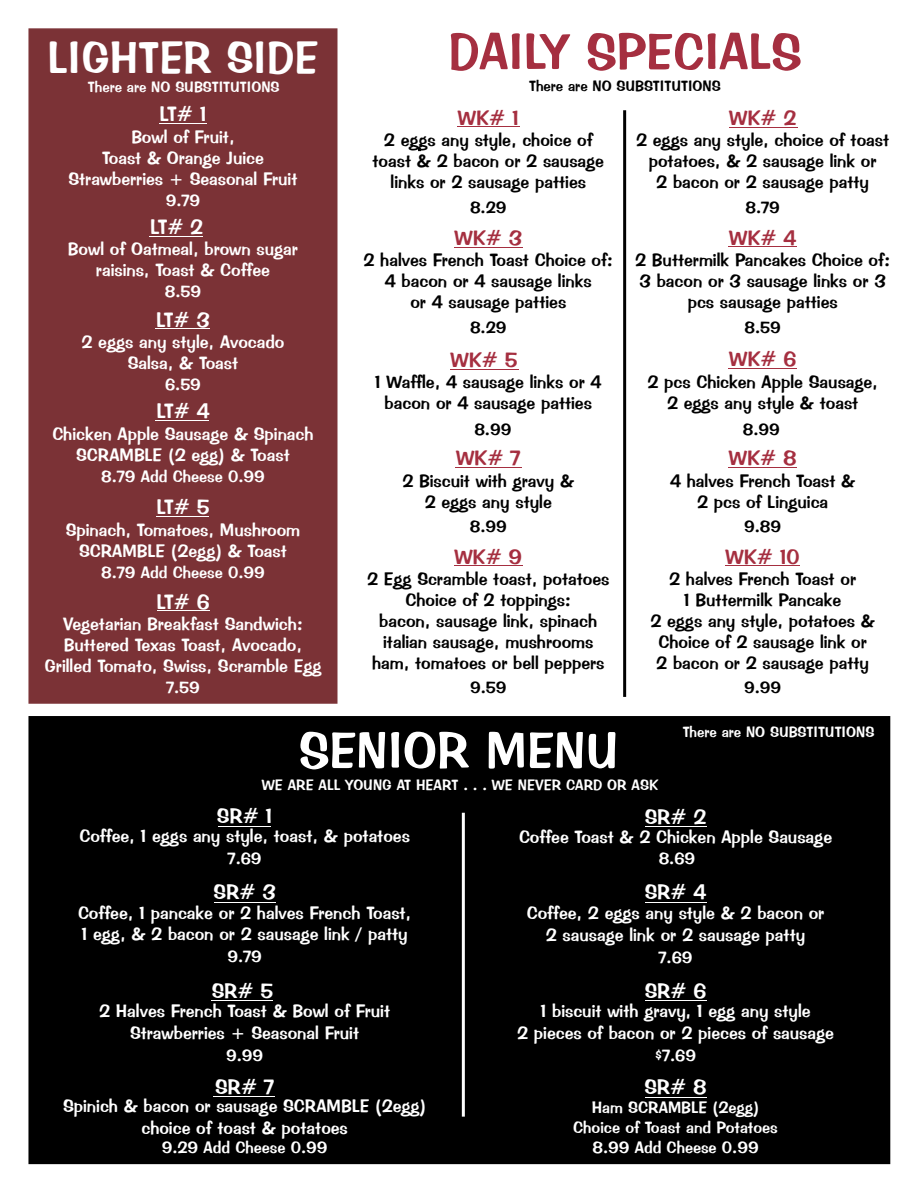
<style>
.page{position:relative;width:918px;height:1188px;background:#fff}
.page>*{position:absolute;margin:0;border:0;box-sizing:border-box;transform-origin:0 0}
.t1{font:51px "Impress BT";color:#a52f40}
.t2{font:51px "Impress BT";color:#fff}
.t3{font:45px "Impress BT";color:#fff}
.t4{font:21px "Impress BT";color:#fff}
.t5{font:21px "Impress BT";color:#a52f40}
.t6{font:18px/21px "Impress BT";color:#fff;text-align:center}
.t7{font:18px/21px "Impress BT";color:#000;text-align:center}
.t8{font:16.5px/19.8px "Impress BT";color:#fff;text-align:center}
.t9{font:16.5px "Impress BT";color:#000}
.t10{font:15px "Impress BT";color:#fff}
.t11{font:15px "Impress BT";color:#000}
.s1{color:#7b3236}
</style>
<div class="page">
<div style="left:28px;top:28px;width:310px;height:676px;background:#7b3236;border:2px solid #7b3236"></div>
<div style="left:29px;top:717px;width:861px;height:446px;background:#000"></div>
<div style="left:28px;top:716px;width:862px;height:448px;border:2px solid #000"></div>
<hr style="left:623px;top:110px;width:3px;height:587px;background:#000">
<hr style="left:462px;top:813px;width:3px;height:304px;background:#fff">
<hr style="left:159px;top:123px;width:48px;height:1px;background:#fff">
<hr style="left:150px;top:236px;width:53px;height:1px;background:#fff">
<hr style="left:155px;top:329px;width:54px;height:1px;background:#fff">
<hr style="left:156px;top:420px;width:53px;height:1px;background:#fff">
<hr style="left:157px;top:516px;width:52px;height:1px;background:#fff">
<hr style="left:158px;top:610px;width:52px;height:1px;background:#fff">
<hr style="left:219px;top:826px;width:52px;height:1px;background:#fff">
<hr style="left:214px;top:902px;width:62px;height:1px;background:#fff">
<hr style="left:212px;top:1000px;width:61px;height:1px;background:#fff">
<hr style="left:213px;top:1096px;width:61px;height:1px;background:#fff">
<hr style="left:645px;top:1097px;width:61px;height:1px;background:#fff">
<hr style="left:645px;top:1001px;width:61px;height:1px;background:#fff">
<hr style="left:645px;top:902px;width:61px;height:1px;background:#fff">
<hr style="left:645px;top:826px;width:61px;height:1px;background:#fff">
<hr style="left:729px;top:127px;width:68px;height:1px;background:#a52f40">
<hr style="left:728px;top:246px;width:69px;height:1px;background:#a52f40">
<hr style="left:728px;top:368px;width:69px;height:1px;background:#a52f40">
<hr style="left:728px;top:467px;width:69px;height:1px;background:#a52f40">
<hr style="left:725px;top:565px;width:75px;height:1px;background:#a52f40">
<hr style="left:454px;top:565px;width:69px;height:1px;background:#a52f40">
<hr style="left:455px;top:467px;width:66px;height:1px;background:#a52f40">
<hr style="left:450px;top:369px;width:68px;height:1px;background:#a52f40">
<hr style="left:454px;top:247px;width:69px;height:1px;background:#a52f40">
<hr style="left:457px;top:126px;width:63px;height:1px;background:#a52f40">
<h2 class="t3" style="left:48px;top:30px;width:272px">LIGHTER SIDE</h2>
<h1 class="t1" style="left:448px;top:20px;width:355px">DAILY SPECIALS</h1>
<p class="t10" style="left:88px;top:78px;width:193px">There are NO SUBSTITUTIONS</p>
<p class="t11" style="left:529px;top:77px;width:193px">There are NO SUBSTITUTIONS</p>
<p class="t4" style="left:159px;top:101px;width:49px">LT# 1</p>
<p class="t6" style="left:68px;top:126px;width:231px">Bowl of Fruit,<br>Toast &amp; Orange Juice<br>Strawberries + Seasonal Fruit</p>
<p class="t8" style="left:166px;top:190px;width:36px">9.79</p>
<p class="t4" style="left:150px;top:214px;width:67px">LT# 2<span class="s1">2</span></p>
<p class="t6" style="left:68px;top:239px;width:232px">Bowl of Oatmeal, brown sugar raisins, Toast &amp; Coffee</p>
<p class="t8" style="left:165px;top:282px;width:38px">8.59</p>
<p class="t4" style="left:156px;top:307px;width:55px">LT# 3</p>
<p class="t6" style="left:82px;top:332px;width:204px">2 eggs any style, Avocado<br>Salsa, &amp; Toast</p>
<p class="t8" style="left:165px;top:375px;width:37px">6.59</p>
<p class="t4" style="left:156px;top:398px;width:55px">LT# 4</p>
<p class="t6" style="left:52px;top:424px;width:263px">Chicken Apple Sausage &amp; Spinach<br>SCRAMBLE (2 egg) &amp; Toast</p>
<p class="t8" style="left:101px;top:467px;width:165px">8.79 Add Cheese 0.99</p>
<p class="t4" style="left:157px;top:494px;width:54px">LT# 5</p>
<p class="t6" style="left:66px;top:519px;width:236px">Spinach, Tomatoes, Mushroom<br>SCRAMBLE (2egg) &amp; Toast</p>
<p class="t8" style="left:101px;top:562px;width:165px">8.79 Add Cheese 0.99</p>
<p class="t4" style="left:156px;top:589px;width:55px">LT# 6</p>
<p class="t6" style="left:44px;top:614px;width:279px">Vegetarian Breakfast Sandwich:<br>Buttered Texas Toast, Avocado,<br>Grilled Tomato, Swiss, Scramble Egg</p>
<p class="t8" style="left:166px;top:678px;width:35px">7.59</p>
<p class="t5" style="left:729px;top:105px;width:69px">WK# 2</p>
<p class="t7" style="left:636px;top:130px;width:255px">2 eggs any style, choice of toast potatoes, &amp; 2 sausage link or<br>2 bacon or 2 sausage patty</p>
<p class="t9" style="left:745px;top:198px;width:36px">8.79</p>
<p class="t5" style="left:458px;top:105px;width:63px">WK# 1</p>
<p class="t7" style="left:373px;top:130px;width:233px">2 eggs any style, choice of toast &amp; 2 bacon or 2 sausage links or 2 sausage patties</p>
<p class="t9" style="left:470px;top:197px;width:38px">8.29</p>
<p class="t5" style="left:455px;top:225px;width:69px">WK# 3</p>
<p class="t7" style="left:364px;top:250px;width:251px">2 halves French Toast Choice of:<br>4 bacon or 4 sausage links<br>or 4 sausage patties</p>
<p class="t5" style="left:729px;top:225px;width:69px">WK# 4</p>
<p class="t7" style="left:635px;top:250px;width:256px">2 Buttermilk Pancakes Choice of:<br>3 bacon or 3 sausage links or 3 pcs sausage patties</p>
<p class="t5" style="left:729px;top:346px;width:69px">WK# 6</p>
<p class="t7" style="left:647px;top:371px;width:232px">2 pcs Chicken Apple Sausage,<br>2 eggs any style &amp; toast</p>
<p class="t9" style="left:745px;top:318px;width:38px">8.59</p>
<p class="t9" style="left:470px;top:318px;width:38px">8.29</p>
<p class="t5" style="left:451px;top:347px;width:68px">WK# 5</p>
<p class="t7" style="left:375px;top:372px;width:228px">1 Waffle, 4 sausage links or 4 bacon or 4 sausage patties</p>
<p class="t9" style="left:743px;top:419px;width:38px">8.99</p>
<p class="t9" style="left:474px;top:419px;width:38px">8.99</p>
<p class="t5" style="left:729px;top:445px;width:69px">WK# 8</p>
<p class="t7" style="left:670px;top:470px;width:187px">4 halves French Toast &amp;<br>2 pcs of Linguica</p>
<p class="t9" style="left:744px;top:517px;width:38px">9.89</p>
<p class="t5" style="left:456px;top:445px;width:66px">WK# 7</p>
<p class="t7" style="left:402px;top:470px;width:173px">2 Biscuit with gravy &amp;<br>2 eggs any style</p>
<p class="t9" style="left:470px;top:516px;width:38px">8.99</p>
<p class="t5" style="left:726px;top:544px;width:76px">WK# 10</p>
<p class="t7" style="left:650px;top:569px;width:226px">2 halves French Toast or<br>1 Buttermilk Pancake<br>2 eggs any style, potatoes &amp;<br>Choice of 2 sausage link or<br>2 bacon or 2 sausage patty</p>
<p class="t9" style="left:744px;top:677px;width:39px">9.99</p>
<p class="t5" style="left:454px;top:544px;width:69px">WK# 9</p>
<p class="t7" style="left:367px;top:569px;width:244px">2 Egg Scramble toast, potatoes<br>Choice of 2 toppings:<br>bacon, sausage link, spinach italian sausage, mushrooms ham, tomatoes or bell peppers</p>
<p class="t9" style="left:470px;top:678px;width:38px">9.59</p>
<h1 class="t2" style="left:299px;top:719px;width:321px">SENIOR MENU</h1>
<p class="t10" style="left:683px;top:722px;width:193px">There are NO SUBSTITUTIONS</p>
<p class="t10" style="left:262px;top:776px;width:398px">WE ARE ALL YOUNG AT HEART . . . WE NEVER CARD OR ASK</p>
<p class="t4" style="left:217px;top:803px;width:57px">SR# 1</p>
<p class="t4" style="left:645px;top:804px;width:63px">SR# 2</p>
<p class="t6" style="left:519px;top:827px;width:315px">Coffee Toast &amp; 2 Chicken Apple Sausage</p>
<p class="t8" style="left:659px;top:849px;width:38px">8.69</p>
<p class="t4" style="left:214px;top:879px;width:64px">SR# 3</p>
<p class="t6" style="left:78px;top:902px;width:335px;line-height:21.6px;text-align:left">Coffee, 1 pancake or 2 halves French Toast,<br>1 egg, &amp; 2 bacon or 2 sausage link / patty</p>
<p class="t4" style="left:212px;top:978px;width:63px">SR# 5</p>
<p class="t6" style="left:99px;top:1000px;width:293px;line-height:21.6px">2 Halves French Toast &amp; Bowl of Fruit<br>Strawberries + Seasonal Fruit</p>
<p class="t6" style="left:79px;top:825px;width:332px">Coffee, 1 eggs any style, toast, &amp; potatoes</p>
<p class="t8" style="left:228px;top:849px;width:35px">7.69</p>
<p class="t4" style="left:645px;top:879px;width:63px">SR# 4</p>
<p class="t6" style="left:527px;top:902px;width:299px;line-height:21.6px">Coffee, 2 eggs any style &amp; 2 bacon or<br>2 sausage link or 2 sausage patty</p>
<p class="t8" style="left:659px;top:947px;width:35px">7.69</p>
<p class="t8" style="left:227px;top:947px;width:36px">9.79</p>
<p class="t4" style="left:645px;top:978px;width:63px">SR# 6</p>
<p class="t6" style="left:517px;top:1000px;width:318px;line-height:21.6px">1 biscuit with gravy, 1 egg any style<br>2 pieces of bacon or 2 pieces of sausage</p>
<p class="t8" style="left:226px;top:1046px;width:39px">9.99</p>
<p class="t8" style="left:655px;top:1046px;width:42px">$7.69</p>
<p class="t4" style="left:215px;top:1074px;width:61px">SR# 7</p>
<p class="t4" style="left:644px;top:1074px;width:64px">SR# 8</p>
<p class="t6" style="left:63px;top:1096px;width:365px;line-height:21.6px">Spinich &amp; bacon or sausage SCRAMBLE (2egg) choice of toast &amp; potatoes</p>
<p class="t8" style="left:162px;top:1138px;width:167px">9.29 Add Cheese 0.99</p>
<p class="t8" style="left:573px;top:1098px;width:206px">Ham SCRAMBLE (2egg)<br>Choice of Toast and Potatoes</p>
<p class="t8" style="left:592px;top:1138px;width:168px">8.99 Add Cheese 0.99</p>
</div>
